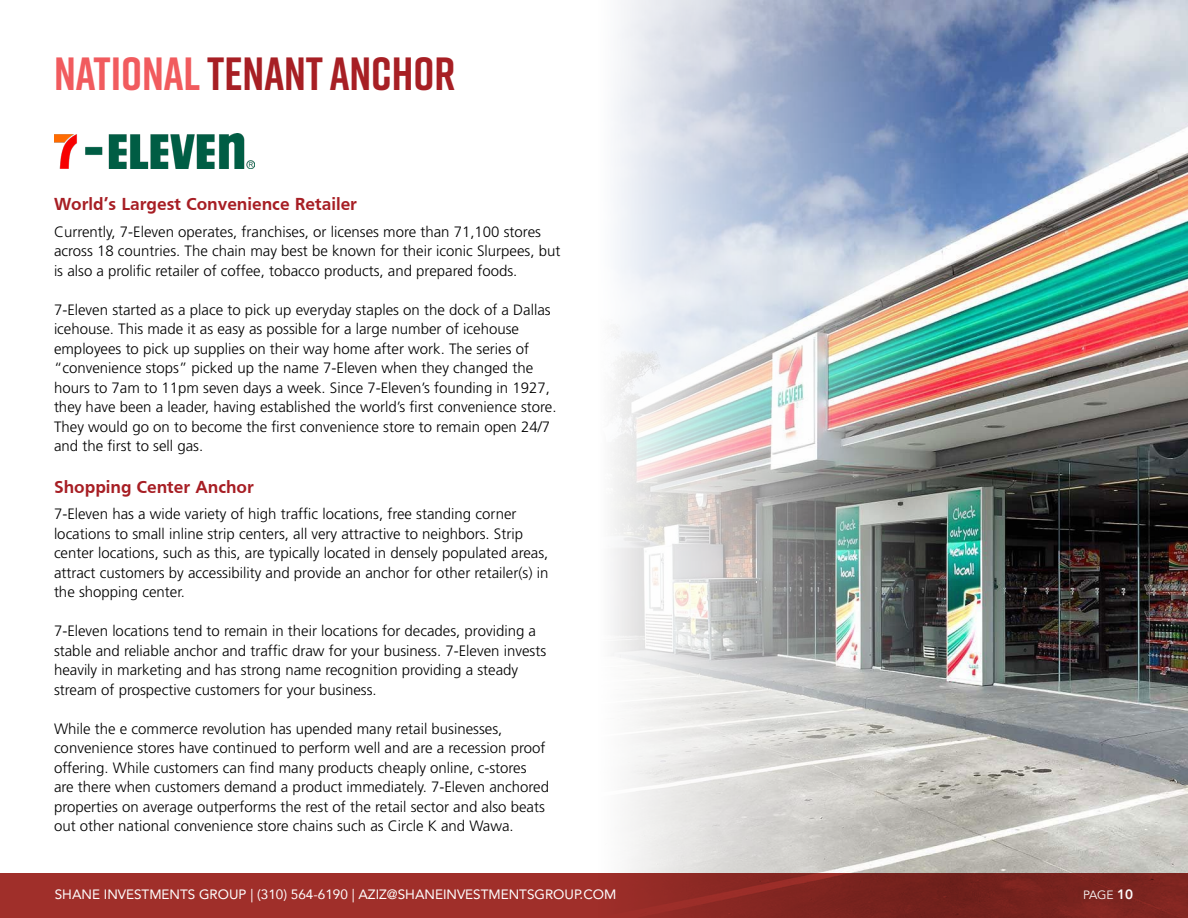
<style>
.page{position:relative;width:1188px;height:918px;background:#fff}
.page>*{position:absolute;margin:0;border:0;box-sizing:border-box;transform-origin:0 0}
.t1{font:700 46.5px "Rift";color:#a71f24}
.t2{font:700 18px "Frutiger";color:#a71e24}
.t3{font:300 15px/19.5px "Frutiger LT";color:#000}
.t4{font:13.5px "Avenir";color:#fff}
.t5{font:12px "Avenir";color:#fff}
.s1{color:#f15b5e}
.s2{font-weight:800;font-size:13.5px}
</style>
<div class="page">
<img style="left:233px;top:0;width:955px;height:873px">
<img style="left:54px;top:134px;width:200px;height:35px">
<svg style="left:0;top:873px;width:1188px;height:45px;background:#902a25"></svg>
<h1 class="t1" style="left:54px;top:41px;width:403px"><span class="s1">NATIONAL</span> TENANT ANCHOR</h1>
<p class="t2" style="left:54px;top:194px;width:305px">World’s Largest Convenience Retailer</p>
<p class="t3" style="left:54px;top:222px;width:508px">Currently, 7-Eleven operates, franchises, or licenses more than 71,100 stores across 18 countries. The chain may best be known for their iconic Slurpees, but is also a prolific retailer of coffee, tobacco products, and prepared foods.</p>
<p class="t3" style="left:54px;top:300px;width:504px">7-Eleven started as a place to pick up everyday staples on the dock of a Dallas icehouse. This made it as easy as possible for a large number of icehouse employees to pick up supplies on their way home after work. The series of “convenience stops” picked up the name 7-Eleven when they changed the hours to 7am to 11pm seven days a week. Since 7-Eleven’s founding in 1927, they have been a leader, having established the world’s first convenience store.<br>They would go on to become the first convenience store to remain open 24/7 and the first to sell gas.</p>
<p class="t2" style="left:54px;top:477px;width:201px">Shopping Center Anchor</p>
<p class="t3" style="left:54px;top:505px;width:496px">7-Eleven has a wide variety of high traffic locations, free standing corner locations to small inline strip centers, all very attractive to neighbors. Strip center locations, such as this, are typically located in densely populated areas, attract customers by accessibility and provide an anchor for other retailer(s) in the shopping center.</p>
<p class="t3" style="left:54px;top:622px;width:494px">7-Eleven locations tend to remain in their locations for decades, providing a stable and reliable anchor and traffic draw for your business. 7-Eleven invests heavily in marketing and has strong name recognition providing a steady stream of prospective customers for your business.</p>
<p class="t3" style="left:54px;top:719px;width:497px">While the e commerce revolution has upended many retail businesses, convenience stores have continued to perform well and are a recession proof offering. While customers can find many products cheaply online, c-stores are there when customers demand a product immediately. 7-Eleven anchored properties on average outperforms the rest of the retail sector and also beats out other national convenience store chains such as Circle K and Wawa.</p>
<p class="t4" style="left:55px;top:884px;width:563px">SHANE INVESTMENTS GROUP | (310) 564-6190 | AZIZ@SHANEINVESTMENTSGROUP.COM</p>
<p class="t5" style="left:1083px;top:888px;width:52px">PAGE <span class="s2">10</span></p>
</div>
